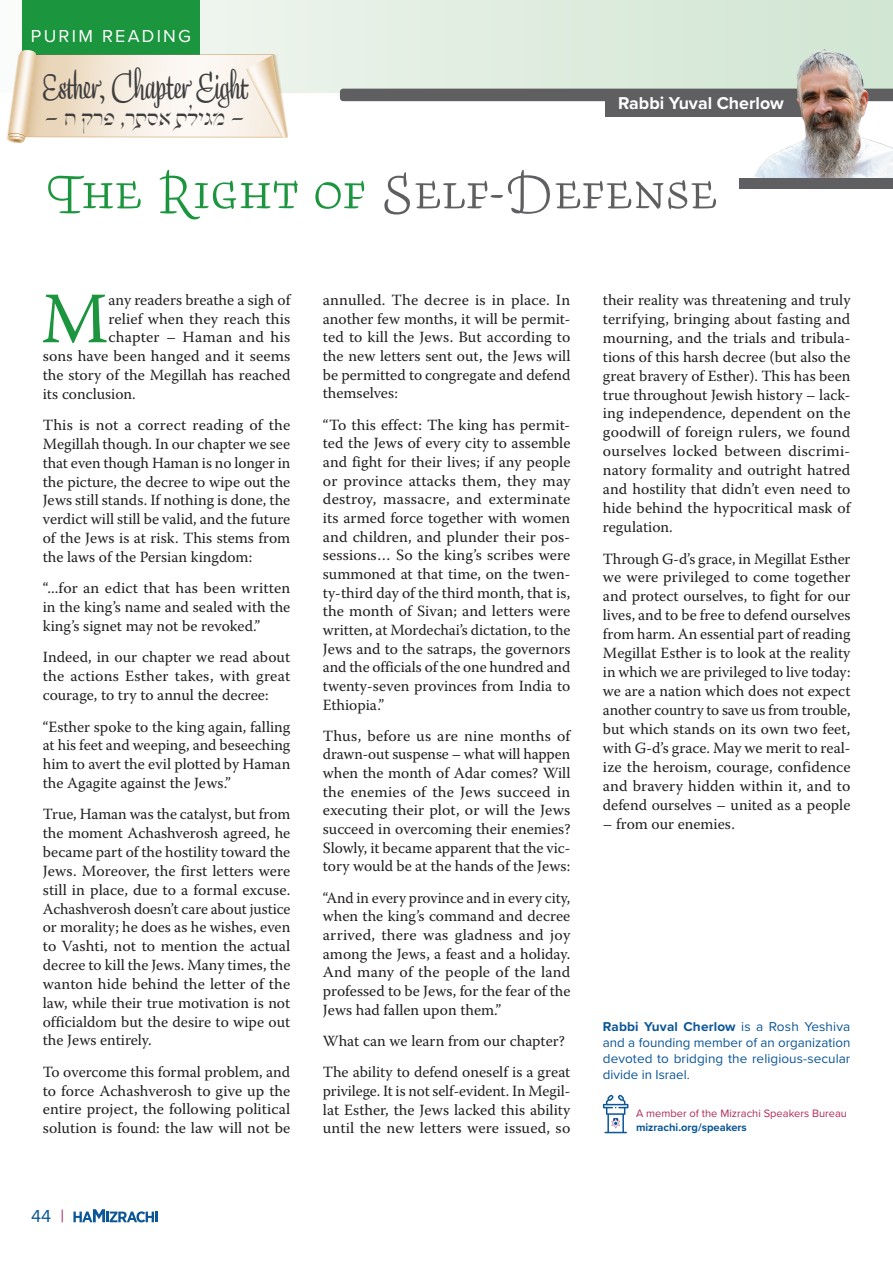
<style>
.page{position:relative;width:893px;height:1263px;background:#fff}
.page>*{position:absolute;margin:0;border:0;box-sizing:border-box;transform-origin:0 0}
.MAIN{font:72.15px "Warnock Pro";color:#1b953e}
.t1{font:54.75px "Liza Caps Pro";color:#5f5f62}
.t2{font:37.5px "Liza Text Pro";color:#3e3e3f}
.t3{font:24px "Fb Tree Of Knowledge";color:#3e3e3f}
.t4{font:18px "Proxima Nova";letter-spacing:.125em;color:#fff}
.t5{font:18px "Proxima Nova";color:#0b5697}
.MAIN-2{font:700 17.7px "Proxima Nova";color:#fff}
.MAIN-3{font:15.6px/18.9px "Warnock Pro";color:#231f20;text-align:justify}
.MAIN-4{font:13.35px/16.2px "Proxima Nova";letter-spacing:.005em;color:#0b5697;text-align:justify}
.MAIN-5{font:11.1px "Proxima Nova";color:#b1295b}
.MAIN-6{font:700 11.1px "Proxima Nova";color:#0b5697}
.s1{color:#1b953e}
.s2{color:#b1295b}
.s3{font-weight:700}
</style>
<div class="page">
<svg style="left:200px;top:0;width:693px;height:93px;background:#dfecdf"></svg>
<div style="left:22px;top:0;width:178px;height:54px;background:#1b953e"></div>
<svg style="left:340px;top:89px;width:409px;height:28px"></svg>
<svg style="left:603px;top:1095px;width:25px;height:38px"></svg>
<img style="left:749px;top:41px;width:144px;height:137px">
<div style="left:739px;top:178px;width:154px;height:10px;background:#5f5f62"></div>
<svg style="left:6px;top:50px;width:283px;height:93px"></svg>
<svg style="left:73px;top:1209px;width:85px;height:13px"></svg>
<p class="t4" style="left:31px;top:22px;width:162px">PURIM READING</p>
<p class="t2" style="left:42px;top:62px;width:207px">Esther, Chapter Eight</p>
<p class="t3" style="left:44px;top:104px;width:203px">— —מג י לתאסתר ,פרקח</p>
<p class="MAIN-2" style="left:618px;top:90px;width:167px">Rabbi Yuval Cherlow</p>
<p class="t1" style="left:45px;top:161px;width:674px"><span class="s1">The Right of</span> Self-Defense</p>
<p class="MAIN" style="left:41px;top:275px;width:69px">M</p>
<p class="MAIN-3" style="left:108px;top:290px;width:183px">any readers breathe a sigh of</p>
<p class="MAIN-3" style="left:108px;top:309px;width:183px">relief when they reach this</p>
<p class="MAIN-3" style="left:108px;top:327px;width:183px">chapter – Haman and his</p>
<p class="MAIN-3" style="left:43px;top:346px;width:249px">sons have been hanged and it seems</p>
<p class="MAIN-3" style="left:43px;top:365px;width:249px">the story of the Megillah has reached</p>
<p class="MAIN-3" style="left:43px;top:384px;width:95px">its conclusion.</p>
<p class="MAIN-3" style="left:43px;top:415px;width:249px">This is not a correct reading of the Megillah though. In our chapter we see that even though Haman is no longer in the picture, the decree to wipe out the Jews still stands. If nothing is done, the verdict will still be valid, and the future of the Jews is at risk. This stems from the laws of the Persian kingdom:</p>
<p class="MAIN-3" style="left:43px;top:578px;width:249px">“...for an edict that has been written in the king’s name and sealed with the king’s signet may not be revoked.”</p>
<p class="MAIN-3" style="left:43px;top:648px;width:249px">Indeed, in our chapter we read about the actions Esther takes, with great courage, to try to annul the decree:</p>
<p class="MAIN-3" style="left:43px;top:717px;width:249px">“Esther spoke to the king again, falling at his feet and weeping, and beseeching him to avert the evil plotted by Haman the Agagite against the Jews.”</p>
<p class="MAIN-3" style="left:43px;top:804px;width:249px">True, Haman was the catalyst, but from the moment Achashverosh agreed, he became part of the hostility toward the Jews. Moreover, the first letters were still in place, due to a formal excuse.<br>Achashverosh doesn’t care about justice or morality; he does as he wishes, even to Vashti, not to mention the actual decree to kill the Jews. Many times, the wanton hide behind the letter of the law, while their true motivation is not officialdom but the desire to wipe out the Jews entirely.</p>
<p class="MAIN-3" style="left:43px;top:1062px;width:249px">To overcome this formal problem, and to force Achashverosh to give up the entire project, the following political solution is found: the law will not be</p>
<p class="t5" style="left:31px;top:1203px;width:35px">44 <span class="s2">|</span></p>
<p class="MAIN-3" style="left:323px;top:290px;width:249px">annulled. The decree is in place. In another few months, it will be permit&shy;ted to kill the Jews. But according to the new letters sent out, the Jews will be permitted to congregate and defend themselves:</p>
<p class="MAIN-3" style="left:323px;top:415px;width:249px">“To this effect: The king has permit&shy;ted the Jews of every city to assemble and fight for their lives; if any people or province attacks them, they may destroy, massacre, and exterminate its armed force together with women and children, and plunder their pos&shy;sessions… So the king’s scribes were summoned at that time, on the twen&shy;ty-third day of the third month, that is, the month of Sivan; and letters were written, at Mordechai’s dictation, to the Jews and to the satraps, the governors and the officials of the one hundred and twenty-seven provinces from India to Ethiopia.”</p>
<p class="MAIN-3" style="left:323px;top:726px;width:249px">Thus, before us are nine months of drawn-out suspense – what will happen when the month of Adar comes? Will the enemies of the Jews succeed in executing their plot, or will the Jews succeed in overcoming their enemies?<br>Slowly, it became apparent that the vic&shy;tory would be at the hands of the Jews:</p>
<p class="MAIN-3" style="left:323px;top:888px;width:249px">“And in every province and in every city, when the king’s command and decree arrived, there was gladness and joy among the Jews, a feast and a holiday.<br>And many of the people of the land professed to be Jews, for the fear of the Jews had fallen upon them.”</p>
<p class="MAIN-3" style="left:323px;top:1031px;width:243px">What can we learn from our chapter?</p>
<p class="MAIN-3" style="left:323px;top:1062px;width:249px">The ability to defend oneself is a great privilege. It is not self-evident. In Megil&shy;lat Esther, the Jews lacked this ability until the new letters were issued, so</p>
<p class="MAIN-3" style="left:603px;top:290px;width:249px">their reality was threatening and truly terrifying, bringing about fasting and mourning, and the trials and tribula&shy;tions of this harsh decree (but also the great bravery of Esther). This has been true throughout Jewish history – lack&shy;ing independence, dependent on the goodwill of foreign rulers, we found ourselves locked between discrimi&shy;natory formality and outright hatred and hostility that didn’t even need to hide behind the hypocritical mask of regulation.</p>
<p class="MAIN-3" style="left:603px;top:549px;width:249px">Through G-d’s grace, in Megillat Esther we were privileged to come together and protect ourselves, to fight for our lives, and to be free to defend ourselves from harm. An essential part of reading Megillat Esther is to look at the reality in which we are privileged to live today: we are a nation which does not expect another country to save us from trouble, but which stands on its own two feet, with G-d’s grace. May we merit to real&shy;ize the heroism, courage, confidence and bravery hidden within it, and to defend ourselves – united as a people</p>
<p class="MAIN-3" style="left:603px;top:814px;width:133px">– from our enemies.</p>
<p class="MAIN-4" style="left:603px;top:1017px;width:249px"><span class="s3">Rabbi Yuval Cherlow</span> is a Rosh Yeshiva and a founding member of an organization devoted to bridging the religious-secular divide in Israel.</p>
<p class="MAIN-5" style="left:636px;top:1105px;width:213px">A member of the Mizrachi Speakers Bureau</p>
<p class="MAIN-6" style="left:636px;top:1119px;width:112px">mizrachi.org/speakers</p>
</div>
